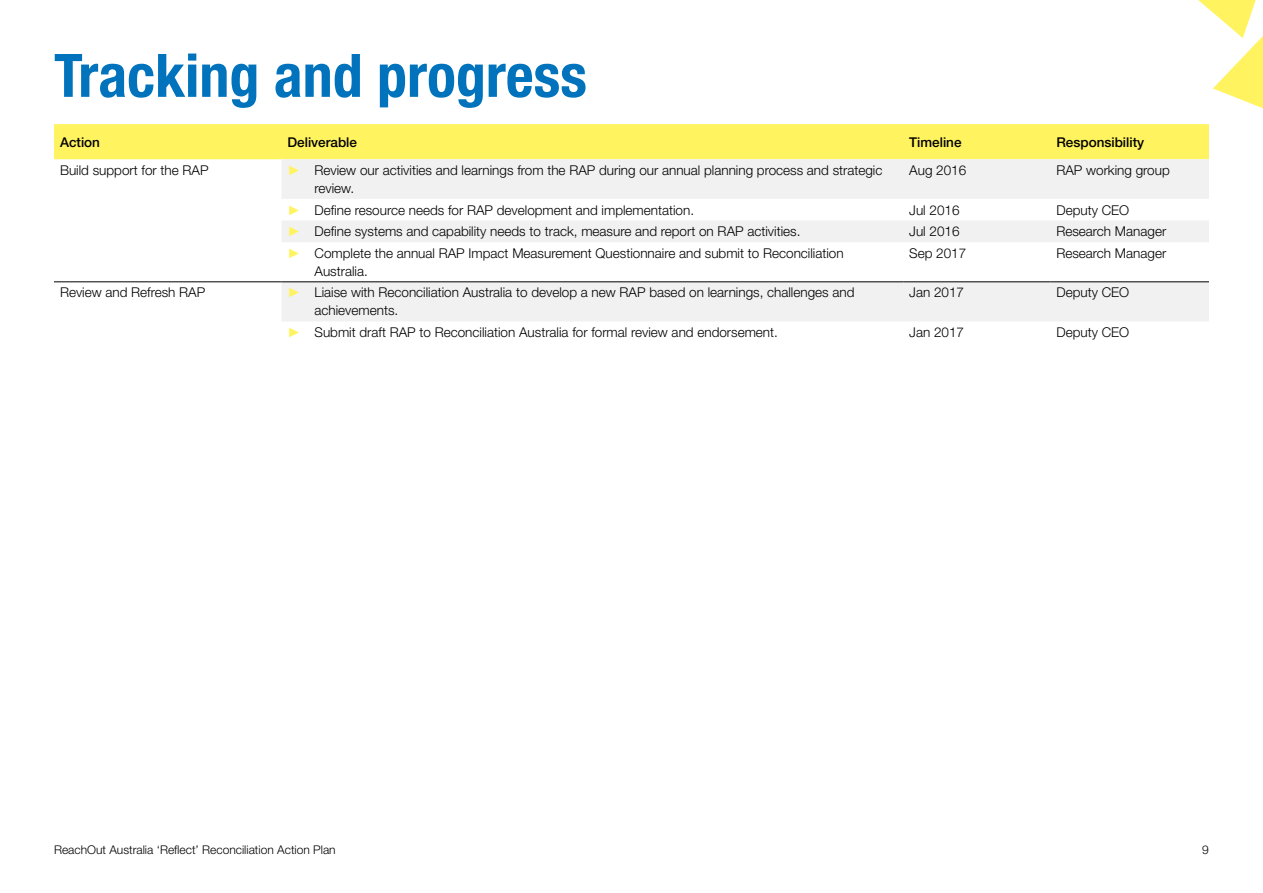
<style>
.page{position:relative;width:1263px;height:893px;background:#fff}
.page>*{position:absolute;margin:0;border:0;box-sizing:border-box;transform-origin:0 0}
.t1{font:700 condensed 60px "Helvetica Neue LT Std";color:#0073bc}
.t2{font:300 13.5px/18px "Helvetica Neue LT Std";color:#000}
.t3{font:500 13.5px "Helvetica Neue LT Std";color:#000}
.t4{font:300 12px "Helvetica Neue LT Std";color:#000}
.s1{font-family:"Arial";font-weight:400;color:#fff45f}
</style>
<div class="page">
<svg style="left:54px;top:0;width:1209px;height:159px"></svg>
<svg style="left:281px;top:159px;width:928px;height:162px;fill:#f1f1f2"></svg>
<hr style="left:54px;top:282px;width:227px;height:1px;background:#000">
<hr style="left:281px;top:282px;width:622px;height:1px;background:#000">
<hr style="left:903px;top:282px;width:147px;height:1px;background:#000">
<hr style="left:1050px;top:282px;width:159px;height:1px;background:#000">
<h1 class="t1" style="left:54px;top:39px;width:534px">Tracking and progress</h1>
<p class="t3" style="left:60px;top:134px;width:42px">Action</p>
<p class="t3" style="left:287px;top:134px;width:71px">Deliverable</p>
<p class="t3" style="left:909px;top:134px;width:54px">Timeline</p>
<p class="t3" style="left:1056px;top:134px;width:89px">Responsibility</p>
<p class="t2" style="left:60px;top:161px;width:150px">Build support for the RAP</p>
<p class="t2" style="left:314px;top:161px;width:569px;text-indent:-27px"><span class="s1">►</span> Review our activities and learnings from the RAP during our annual planning process and strategic review.</p>
<p class="t2" style="left:909px;top:161px;width:59px">Aug 2016</p>
<p class="t2" style="left:1056px;top:161px;width:115px">RAP working group</p>
<p class="t2" style="left:287px;top:200px;width:408px"><span class="s1">►</span> Define resource needs for RAP development and implementation.</p>
<p class="t2" style="left:909px;top:200px;width:52px">Jul 2016</p>
<p class="t2" style="left:1056px;top:200px;width:74px">Deputy CEO</p>
<p class="t2" style="left:287px;top:222px;width:514px"><span class="s1">►</span> Define systems and capability needs to track, measure and report on RAP activities.</p>
<p class="t2" style="left:909px;top:222px;width:52px">Jul 2016</p>
<p class="t2" style="left:1056px;top:222px;width:111px">Research Manager</p>
<p class="t2" style="left:314px;top:244px;width:531px;text-indent:-27px"><span class="s1">►</span> Complete the annual RAP Impact Measurement Questionnaire and submit to Reconciliation<br>Australia.</p>
<p class="t2" style="left:909px;top:244px;width:59px">Sep 2017</p>
<p class="t2" style="left:1056px;top:244px;width:111px">Research Manager</p>
<p class="t2" style="left:60px;top:283px;width:147px">Review and Refresh RAP</p>
<p class="t2" style="left:314px;top:283px;width:541px;text-indent:-27px"><span class="s1">►</span> Liaise with Reconciliation Australia to develop a new RAP based on learnings, challenges and achievements.</p>
<p class="t2" style="left:909px;top:283px;width:56px">Jan 2017</p>
<p class="t2" style="left:1056px;top:283px;width:74px">Deputy CEO</p>
<p class="t2" style="left:287px;top:323px;width:492px"><span class="s1">►</span> Submit draft RAP to Reconciliation Australia for formal review and endorsement.</p>
<p class="t2" style="left:909px;top:323px;width:56px">Jan 2017</p>
<p class="t2" style="left:1056px;top:323px;width:74px">Deputy CEO</p>
<p class="t4" style="left:54px;top:843px;width:283px">ReachOut Australia ‘Reflect’ Reconciliation Action Plan</p>
<p class="t4" style="left:1202px;top:843px;width:8px">9</p>
</div>
